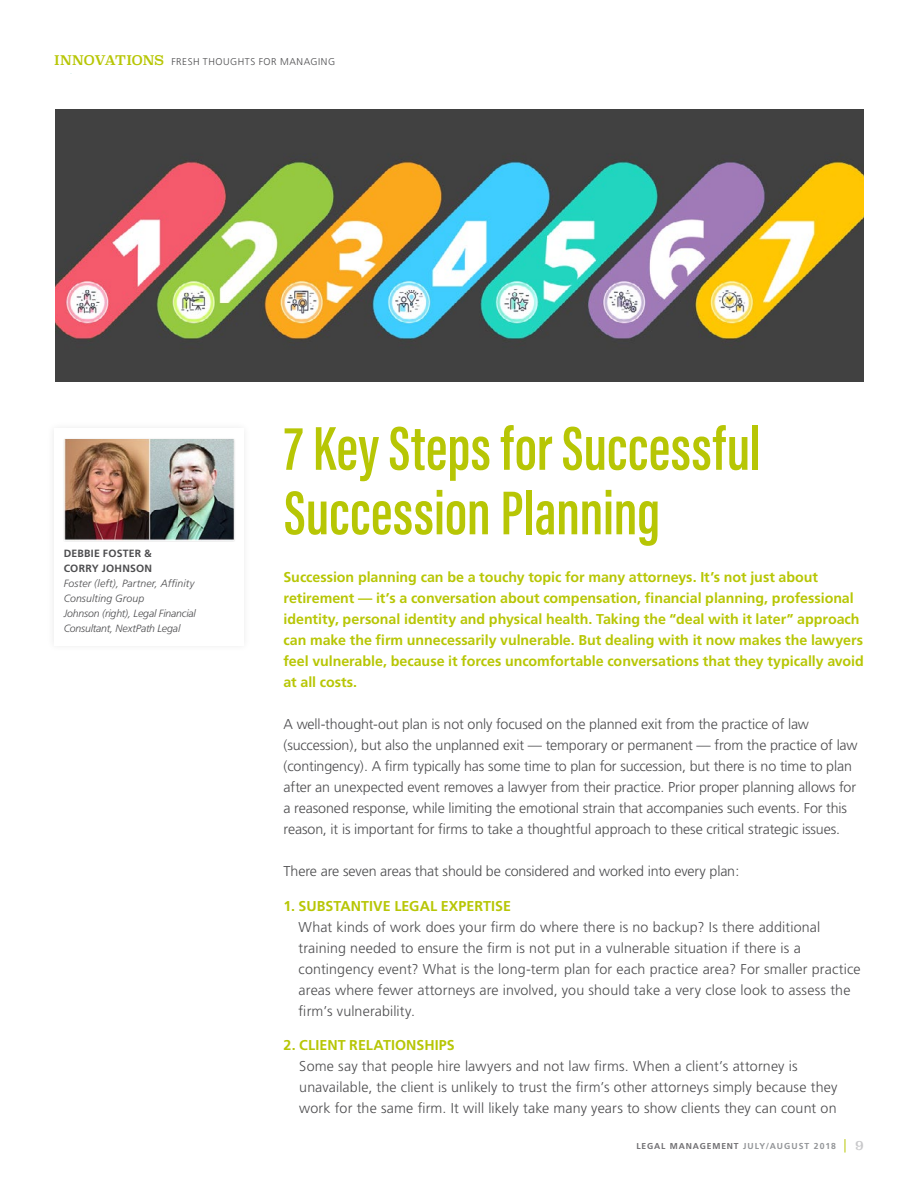
<style>
.page{position:relative;width:918px;height:1188px;background:#fff}
.page>*{position:absolute;margin:0;border:0;box-sizing:border-box;transform-origin:0 0}
.t1{font:600 63.75px/64.5px "Acumin Pro Extra Cond";color:#b7c605}
.t2{font:300 14.25px/21px "Frutiger";color:#4d4d4f}
.t3{font:700 14.25px/21px "Frutiger";letter-spacing:-.005em;color:#b7c605}
.t4{font:13.5px "Superclarendon Rg";color:#c9c9cb}
.t5{font:italic 300 10.5px/15px "Frutiger";letter-spacing:-.005em;color:#4d4d4f}
.t6{font:700 10.5px/15px "Frutiger";letter-spacing:.025em;color:#4d4d4f}
.t7{font:300 9.9px "Frutiger";letter-spacing:.055em;color:#4d4d4f}
.t8{font:700 8.55px "Frutiger";letter-spacing:.1em;color:#717073}
.s1{font-family:"Superclarendon Rg";font-weight:400;font-size:13.35px;color:#b7c605}
.s2{font-size:8.7px;color:#939598}
</style>
<div class="page">
<svg style="left:845px;top:1139px;width:1px;height:14px"></svg>
<img style="left:55px;top:109px;width:809px;height:272px">
<div style="left:62px;top:438px;width:174px;height:104px;background:#f5f4f5"></div>
<img style="left:64px;top:439px;width:170px;height:101px">
<p class="t7" style="left:54px;top:56px;width:282px"><span class="s1">INNOVATIONS</span> FRESH THOUGHTS FOR MANAGING</p>
<p class="t6" style="left:64px;top:546px;width:90px">DEBBIE FOSTER &amp;<br>CORRY JOHNSON</p>
<p class="t5" style="left:64px;top:576px;width:134px">Foster (left), Partner, Affinity<br>Consulting Group<br>Johnson (right), Legal Financial<br>Consultant, NextPath Legal</p>
<h1 class="t1" style="left:284px;top:416px;width:478px">7 Key Steps for Successful<br>Succession Planning</h1>
<p class="t3" style="left:284px;top:567px;width:582px">Succession planning can be a touchy topic for many attorneys. It’s not just about retirement — it’s a conversation about compensation, financial planning, professional identity, personal identity and physical health. Taking the “deal with it later” approach can make the firm unnecessarily vulnerable. But dealing with it now makes the lawyers feel vulnerable, because it forces uncomfortable conversations that they typically avoid at all costs.</p>
<p class="t2" style="left:284px;top:714px;width:576px">A well-thought-out plan is not only focused on the planned exit from the practice of law (succession), but also the unplanned exit — temporary or permanent — from the practice of law (contingency). A firm typically has some time to plan for succession, but there is no time to plan after an unexpected event removes a lawyer from their practice. Prior proper planning allows for a reasoned response, while limiting the emotional strain that accompanies such events. For this reason, it is important for firms to take a thoughtful approach to these critical strategic issues.</p>
<p class="t2" style="left:284px;top:861px;width:457px">There are seven areas that should be considered and worked into every plan:</p>
<p class="t3" style="left:284px;top:895px;width:229px">1. SUBSTANTIVE LEGAL EXPERTISE</p>
<p class="t2" style="left:299px;top:917px;width:563px">What kinds of work does your firm do where there is no backup? Is there additional training needed to ensure the firm is not put in a vulnerable situation if there is a contingency event? What is the long-term plan for each practice area? For smaller practice areas where fewer attorneys are involved, you should take a very close look to assess the firm’s vulnerability.</p>
<p class="t3" style="left:284px;top:1035px;width:173px">2. CLIENT RELATIONSHIPS</p>
<p class="t2" style="left:299px;top:1056px;width:540px">Some say that people hire lawyers and not law firms. When a client’s attorney is unavailable, the client is unlikely to trust the firm’s other attorneys simply because they work for the same firm. It will likely take many years to show clients they can count on</p>
<p class="t8" style="left:636px;top:1141px;width:201px">LEGAL MANAGEMENT <span class="s2">JULY/AUGUST 2018</span></p>
<p class="t4" style="left:855px;top:1137px;width:10px">9</p>
</div>
